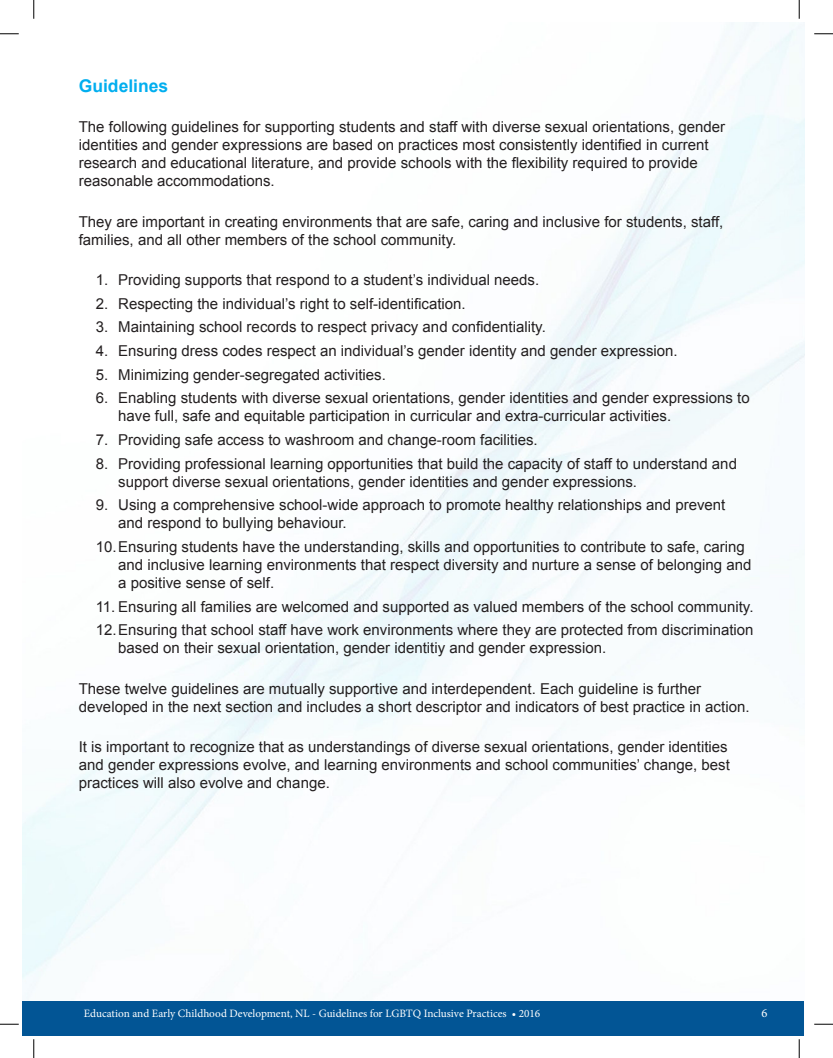
<style>
.page{position:relative;width:833px;height:1058px;background:#fff}
.page>*{position:absolute;margin:0;border:0;box-sizing:border-box;transform-origin:0 0}
.Side_Title_14{font:700 17.5px "Arial";color:#00aeef}
.body{font:15px/18px "Arial";color:#231f20}
.t1{font:12.5px "Minion Pro";color:#fff}
.t2{font:11.25px "Minion Pro";color:#fff}
</style>
<div class="page">
<div style="left:23px;top:1000px;width:781px;height:35px;background:#025595"></div>
<svg style="left:0;top:33px;width:19px;height:2px"></svg>
<svg style="left:814px;top:33px;width:19px;height:2px"></svg>
<svg style="left:0;top:1023px;width:19px;height:2px"></svg>
<svg style="left:814px;top:1023px;width:19px;height:2px"></svg>
<svg style="left:33px;top:0;width:2px;height:19px"></svg>
<svg style="left:33px;top:1039px;width:2px;height:19px"></svg>
<svg style="left:798px;top:0;width:2px;height:19px"></svg>
<svg style="left:798px;top:1039px;width:2px;height:19px"></svg>
<p class="Side_Title_14" style="left:79px;top:74px;width:91px">Guidelines</p>
<p class="body" style="left:79px;top:118px;width:647px">The following guidelines for supporting students and staff with diverse sexual orientations, gender identities and gender expressions are based on practices most consistently identified in current research and educational literature, and provide schools with the flexibility required to provide reasonable accommodations.</p>
<p class="body" style="left:79px;top:212px;width:646px">They are important in creating environments that are safe, caring and inclusive for students, staff, families, and all other members of the school community.</p>
<p class="body" style="left:96px;top:271px;width:445px">1. Providing supports that respond to a student’s individual needs.</p>
<p class="body" style="left:96px;top:295px;width:371px">2. Respecting the individual’s right to self-identification.</p>
<p class="body" style="left:96px;top:318px;width:451px">3. Maintaining school records to respect privacy and confidentiality.</p>
<p class="body" style="left:96px;top:342px;width:583px">4. Ensuring dress codes respect an individual’s gender identity and gender expression.</p>
<p class="body" style="left:96px;top:365px;width:292px">5. Minimizing gender-segregated activities.</p>
<p class="body" style="left:118px;top:389px;width:633px;text-indent:-22px">6. Enabling students with diverse sexual orientations, gender identities and gender expressions to have full, safe and equitable participation in curricular and extra-curricular activities.</p>
<p class="body" style="left:96px;top:431px;width:443px">7. Providing safe access to washroom and change-room facilities.</p>
<p class="body" style="left:118px;top:454px;width:620px;text-indent:-22px">8. Providing professional learning opportunities that build the capacity of staff to understand and support diverse sexual orientations, gender identities and gender expressions.</p>
<p class="body" style="left:118px;top:496px;width:608px;text-indent:-22px">9. Using a comprehensive school-wide approach to promote healthy relationships and prevent and respond to bullying behaviour.</p>
<p class="body" style="left:118px;top:538px;width:634px;text-indent:-22px">10.Ensuring students have the understanding, skills and opportunities to contribute to safe, caring and inclusive learning environments that respect diversity and nurture a sense of belonging and a positive sense of self.</p>
<p class="body" style="left:96px;top:597px;width:659px">11. Ensuring all families are welcomed and supported as valued members of the school community.</p>
<p class="body" style="left:118px;top:621px;width:636px;text-indent:-22px">12.Ensuring that school staff have work environments where they are protected from discrimination based on their sexual orientation, gender identitiy and gender expression.</p>
<p class="body" style="left:79px;top:679px;width:672px">These twelve guidelines are mutually supportive and interdependent. Each guideline is further developed in the next section and includes a short descriptor and indicators of best practice in action.</p>
<p class="body" style="left:79px;top:738px;width:652px">It is important to recognize that as understandings of diverse sexual orientations, gender identities and gender expressions evolve, and learning environments and school communities’ change, best practices will also evolve and change.</p>
<p class="t2" style="left:84px;top:1005px;width:458px">Education and Early Childhood Development, NL - Guidelines for LGBTQ Inclusive Practices • 2016</p>
<p class="t1" style="left:761px;top:1004px;width:7px">6</p>
</div>
